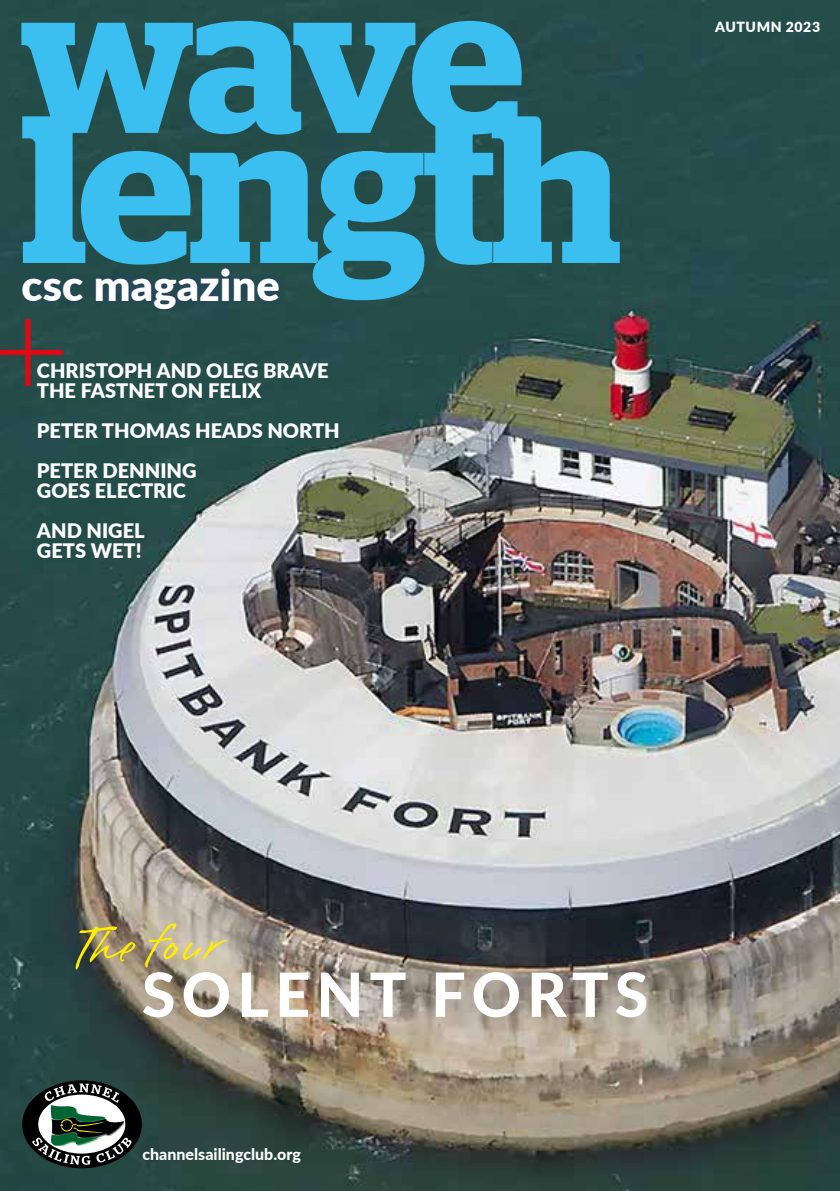
<style>
.page{position:relative;width:840px;height:1191px;background:#fff}
.page>*{position:absolute;margin:0;border:0;box-sizing:border-box;transform-origin:0 0}
.t1{font:67.4px "Brisa Pro";color:#ffed00}
.t2{font:800 61px "Lato";letter-spacing:.1em;color:#fff}
.t3{font:900 43.2px "Lato";letter-spacing:.005em;color:#fff}
.t4{font:900 20px/40px "Lato";color:#fff}
.t5{font:800 16px "Lato";color:#fff}
.t6{font:900 14px "Lato";letter-spacing:.04em;color:#fff}
</style>
<div class="page">
<img style="left:0;top:0;width:839px;height:1191px">
<div style="left:22px;top:1080px;width:120px;height:88px;background:#000;border-radius:50%"></div>
<svg style="left:32px;top:1083px;width:100px;height:81px"></svg>
<svg style="left:0;top:319px;width:63px;height:67px;background:#424241"></svg>
<svg style="left:21px;top:21px;width:598px;height:279px;background:#308ca6"></svg>
<div style="left:16px;top:263px;width:269px;height:52px;background:#283583;opacity:.5"></div>
<h3 class="t3" style="left:21px;top:253px;width:260px">csc magazine</h3>
<p class="t4" style="left:37px;top:359px;width:293px;line-height:20px">CHRISTOPH AND OLEG BRAVE<br>THE FASTNET ON FELIX</p>
<p class="t4" style="left:37px;top:409px;width:304px">PETER THOMAS HEADS NORTH<br>PETER DENNING</p>
<p class="t4" style="left:37px;top:469px;width:150px">GOES ELECTRIC<br>AND NIGEL</p>
<p class="t4" style="left:37px;top:529px;width:106px">GETS WET!</p>
<p class="t6" style="left:714px;top:16px;width:106px">AUTUMN 2023</p>
<h1 class="t1" style="left:72px;top:908px;width:149px">The four</h1>
<h2 class="t2" style="left:142px;top:949px;width:507px">SOLENT FORTS</h2>
<p class="t5" style="left:142px;top:1142px;width:160px">channelsailingclub.org</p>
</div>
